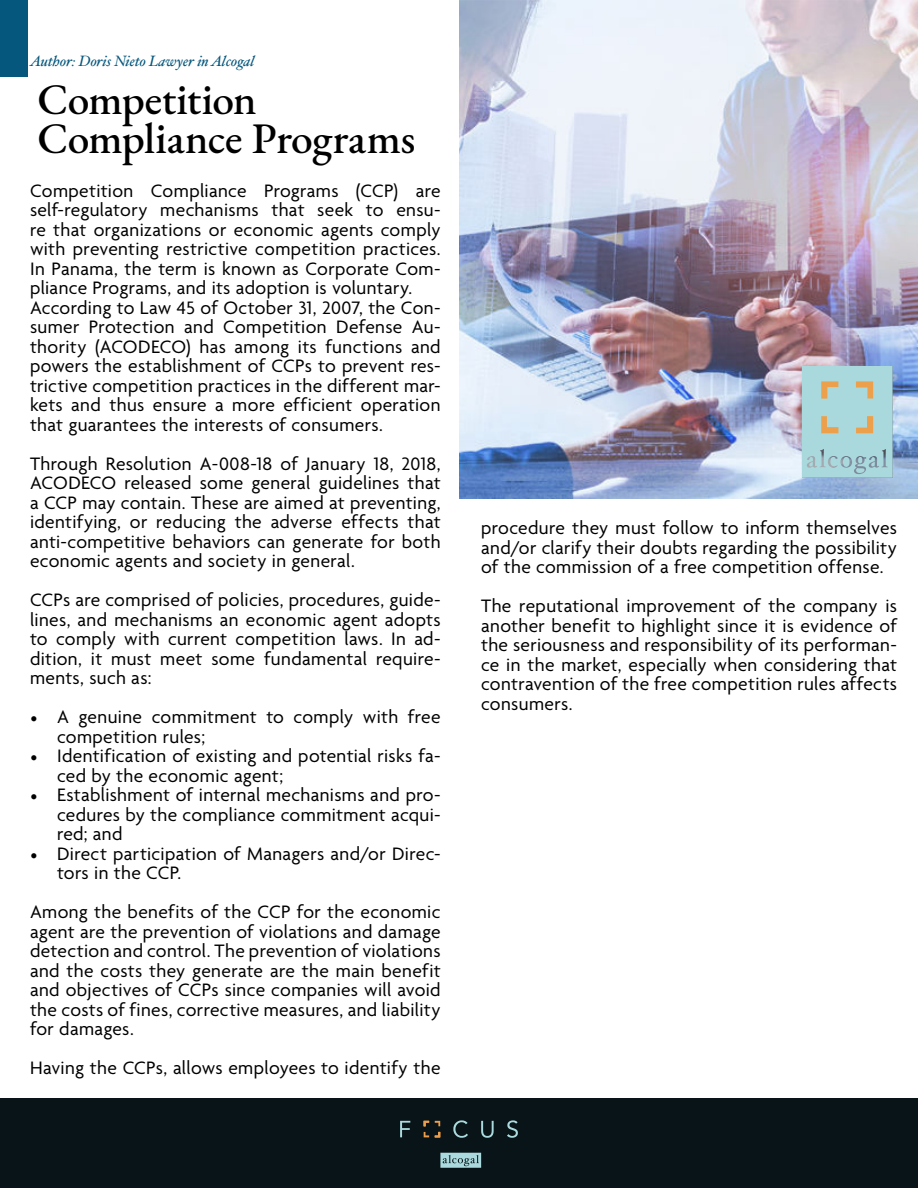
<style>
.page{position:relative;width:918px;height:1188px;background:#fff}
.page>*{position:absolute;margin:0;border:0;box-sizing:border-box;transform-origin:0 0}
.t1{font:500 43.5px/39px "EB Garamond";letter-spacing:-.01em;color:#000}
.t2{font:19.5px/19.5px "Agenda";letter-spacing:.02em;color:#000;text-align:justify}
.t3{font:italic 15px "Hoefler Text";color:#06577d}
.s1{font-family:"Minion Pro"}
</style>
<div class="page">
<div style="left:0;top:0;width:27px;height:76px;background:#06577d"></div>
<div style="left:0;top:1099px;width:918px;height:89px;background:#081418"></div>
<svg style="left:440px;top:1153px;width:41px;height:15px"></svg>
<svg style="left:400px;top:1121px;width:10px;height:16px"></svg>
<svg style="left:453px;top:1120px;width:15px;height:18px"></svg>
<svg style="left:481px;top:1121px;width:13px;height:17px"></svg>
<svg style="left:507px;top:1120px;width:11px;height:18px"></svg>
<svg style="left:424px;top:1121px;width:5px;height:5px"></svg>
<svg style="left:435px;top:1132px;width:5px;height:5px"></svg>
<svg style="left:424px;top:1132px;width:5px;height:5px"></svg>
<svg style="left:435px;top:1121px;width:5px;height:5px"></svg>
<img style="left:459px;top:0;width:459px;height:498px">
<svg style="left:802px;top:366px;width:91px;height:112px;background:#abd1d0"></svg>
<p class="t3" style="left:30px;top:54px;width:226px">Author: Doris Nieto Lawyer in Alcogal</p>
<h1 class="t1" style="left:38px;top:86px;width:380px">Competition<br>Compliance Programs</h1>
<p class="t2" style="left:30px;top:183px;width:412px;text-align:left">Competition Compliance Programs (CCP) are self-regulatory mechanisms that seek to ensu&shy;re that organizations or economic agents comply with preventing restrictive competition practices.<br>In Panama, the term is known as Corporate Com&shy;pliance Programs, and its adoption is voluntary.<br>According to Law 45 of October 31, 2007, the Con&shy;sumer Protection and Competition Defense Au&shy;thority (ACODECO) has among its functions and powers the establishment of CCPs to prevent res&shy;trictive competition practices in the different mar&shy;kets and thus ensure a more efficient operation that guarantees the interests of consumers.</p>
<p class="t2" style="left:30px;top:456px;width:412px">Through Resolution A-008-18 of January 18, 2018, ACODECO released some general guidelines that a CCP may contain. These are aimed at preventing, identifying, or reducing the adverse effects that anti-competitive behaviors can generate for both economic agents and society in general.</p>
<p class="t2" style="left:30px;top:592px;width:412px">CCPs are comprised of policies, procedures, guide&shy;lines, and mechanisms an economic agent adopts to comply with current competition laws. In ad&shy;dition, it must meet some fundamental require&shy;ments, such as:</p>
<p class="t2" style="left:57px;top:709px;width:385px;text-indent:-27px"><span class="s1">•</span> A genuine commitment to comply with free competition rules;</p>
<p class="t2" style="left:57px;top:748px;width:385px;text-indent:-27px"><span class="s1">•</span> Identification of existing and potential risks fa&shy;ced by the economic agent;</p>
<p class="t2" style="left:57px;top:787px;width:385px;text-indent:-27px"><span class="s1">•</span> Establishment of internal mechanisms and pro&shy;cedures by the compliance commitment acqui&shy;red; and</p>
<p class="t2" style="left:57px;top:846px;width:385px;text-indent:-27px"><span class="s1">•</span> Direct participation of Managers and/or Direc&shy;tors in the CCP.</p>
<p class="t2" style="left:30px;top:904px;width:412px">Among the benefits of the CCP for the economic agent are the prevention of violations and damage detection and control. The prevention of violations and the costs they generate are the main benefit and objectives of CCPs since companies will avoid the costs of fines, corrective measures, and liability for damages.</p>
<p class="t2" style="left:30px;top:1060px;width:412px">Having the CCPs, allows employees to identify the</p>
<p class="t2" style="left:481px;top:520px;width:417px">procedure they must follow to inform themselves and/or clarify their doubts regarding the possibility of the commission of a free competition offense.</p>
<p class="t2" style="left:481px;top:598px;width:417px">The reputational improvement of the company is another benefit to highlight since it is evidence of the seriousness and responsibility of its performan&shy;ce in the market, especially when considering that contravention of the free competition rules affects consumers.</p>
</div>
